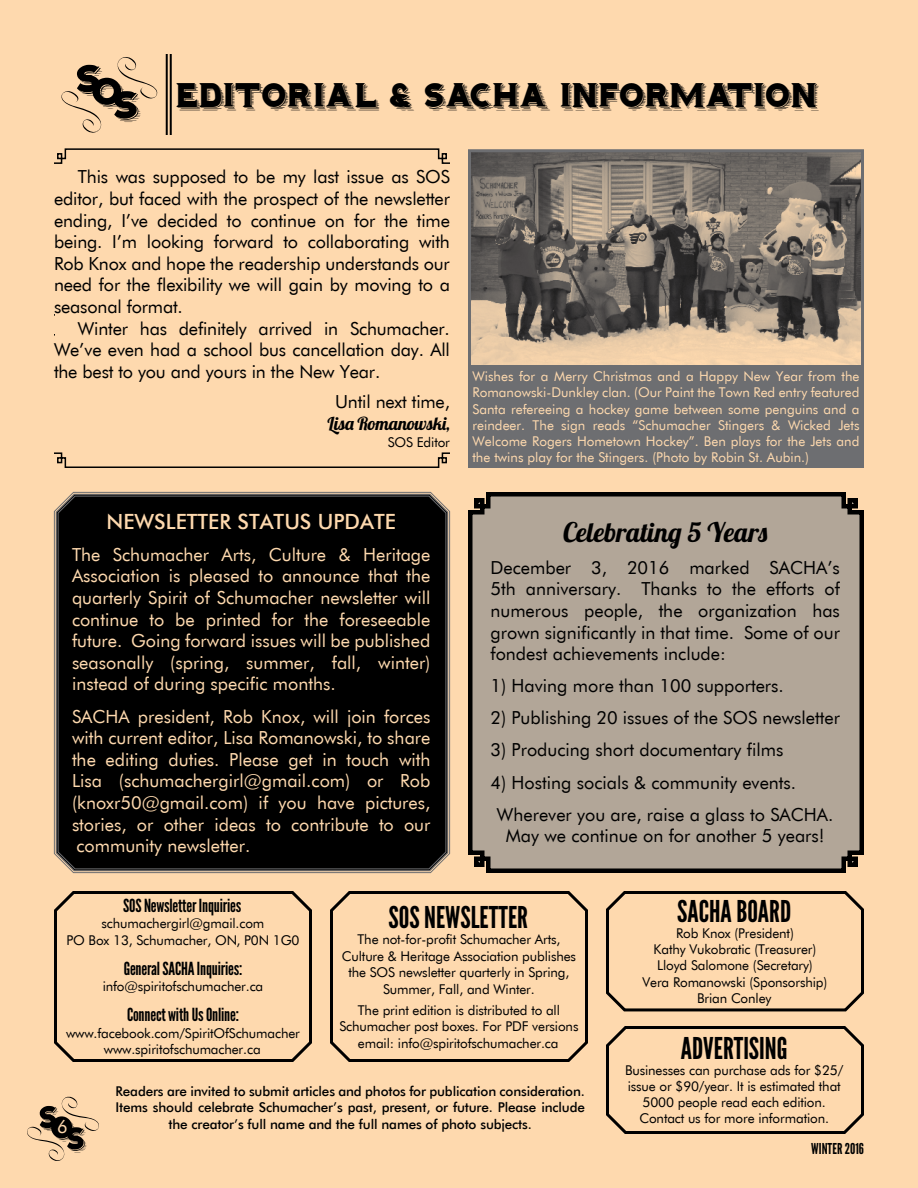
<style>
.page{position:relative;width:918px;height:1188px;background:#fed9ae}
.page>*{position:absolute;margin:0;border:0;box-sizing:border-box;transform-origin:0 0}
.t1{font:30px "League Gothic";color:#000}
.t2{font:30px "Hominis";letter-spacing:-.05em;color:#000}
.t3{font:27px "Lobster 1.4";color:#000}
.t4{font:500 21px "Futura BT";color:#fed9ae}
.t5{font:18px/21.6px "Futura BT";color:#000;text-align:justify}
.t6{font:18px/21.6px "Futura BT";color:#fed9ae;text-align:justify}
.t7{font:18px "League Gothic";letter-spacing:-.01em;color:#000}
.t8{font:18px "Lobster 1.4";letter-spacing:-.01em;color:#000}
.t9{font:15px "League Gothic";color:#000}
.t10{font:13.5px/16.5px "Futura BT";letter-spacing:-.01em;color:#000;text-align:center}
.t11{font:13.5px/16.2px "Futura BT";color:#fed9ae;text-align:justify}
.t12{font:500 13.5px/16.5px "Futura BT";letter-spacing:-.01em;color:#000;text-align:center}
</style>
<div class="page">
<svg style="left:61px;top:57px;width:97px;height:76px"></svg>
<hr style="left:170px;top:54px;width:2px;height:81px;background:#000">
<hr style="left:166px;top:54px;width:2px;height:81px;background:#000">
<svg style="left:27px;top:1096px;width:72px;height:65px"></svg>
<div style="left:53px;top:1120px;width:16px;height:14px;background:#000;border-radius:50%"></div>
<svg style="left:54px;top:148px;width:396px;height:16px"></svg>
<svg style="left:330px;top:891px;width:258px;height:171px"></svg>
<svg style="left:606px;top:1026px;width:258px;height:108px"></svg>
<svg style="left:54px;top:891px;width:258px;height:171px"></svg>
<div style="left:606px;top:891px;width:258px;height:120px;border:3px solid #000;border-radius:17px"></div>
<svg style="left:54px;top:452px;width:396px;height:16px"></svg>
<img style="left:472px;top:153px;width:388px;height:212px">
<div style="left:468px;top:149px;width:396px;height:221px;border:3px solid #6d6e71"></div>
<svg style="left:53px;top:491px;width:398px;height:383px;background:#c4ae95"></svg>
<div style="left:56px;top:493px;width:392px;height:378px;background:#000"></div>
<div style="left:468px;top:365px;width:396px;height:103px;background:#6d6e71"></div>
<div style="left:468px;top:492px;width:396px;height:381px;background:#b2a698"></div>
<h1 class="t2" style="left:176px;top:83px;width:645px">EDITORIAL &amp; SACHA INFORMATION</h1>
<p class="t5" style="left:54px;top:166px;width:398px;text-indent:24px">This was supposed to be my last issue as SOS editor, but faced with the prospect of the newsletter ending, I’ve decided to continue on for the time being. I’m looking forward to collaborating with Rob Knox and hope the readership understands our need for the flexibility we will gain by moving to a seasonal format.</p>
<p class="t5" style="left:54px;top:317px;width:397px;text-indent:24px">Winter has definitely arrived in Schumacher.<br>We’ve even had a school bus cancellation day. All the best to you and yours in the New Year.</p>
<p class="t5" style="left:335px;top:391px;width:116px">Until next time,</p>
<p class="t8" style="left:327px;top:412px;width:124px">Lisa Romanowski,</p>
<p class="t10" style="left:388px;top:433px;width:64px">SOS Editor</p>
<p class="t4" style="left:107px;top:509px;width:291px">NEWSLETTER STATUS UPDATE</p>
<p class="t6" style="left:72px;top:544px;width:360px">The Schumacher Arts, Culture &amp; Heritage Association is pleased to announce that the quarterly Spirit of Schumacher newsletter will continue to be printed for the foreseeable future. Going forward issues will be published seasonally (spring, summer, fall, winter) instead of during specific months.</p>
<p class="t6" style="left:72px;top:705px;width:360px">SACHA president, Rob Knox, will join forces with current editor, Lisa Romanowski, to share the editing duties. Please get in touch with Lisa (schumachergirl@gmail.com) or Rob (knoxr50@gmail.com) if you have pictures, stories, or other ideas to contribute to our community newsletter.</p>
<p class="t11" style="left:472px;top:368px;width:389px">Wishes for a Merry Christmas and a Happy New Year from the Romanowski-Dunkley clan. (Our Paint the Town Red entry featured Santa refereeing a hockey game between some penguins and a reindeer. The sign reads “Schumacher Stingers &amp; Wicked Jets Welcome Rogers Hometown Hockey”. Ben plays for the Jets and the twins play for the Stingers. (Photo by Robin St. Aubin.)</p>
<h2 class="t3" style="left:563px;top:515px;width:206px">Celebrating 5 Years</h2>
<p class="t5" style="left:490px;top:556px;width:351px">December 3, 2016 marked SACHA’s 5th anniversary. Thanks to the efforts of numerous people, the organization has grown significantly in that time. Some of our fondest achievements include:</p>
<p class="t5" style="left:490px;top:675px;width:295px">1) Having more than 100 supporters.</p>
<p class="t5" style="left:490px;top:707px;width:351px">2) Publishing 20 issues of the SOS newsletter</p>
<p class="t5" style="left:490px;top:739px;width:294px">3) Producing short documentary films</p>
<p class="t5" style="left:497px;top:766px;width:338px;line-height:32.1px;text-indent:-6px">4) Hosting socials &amp; community events.<br>Wherever you are, raise a glass to SACHA.</p>
<p class="t5" style="left:506px;top:825px;width:320px">May we continue on for another 5 years!</p>
<p class="t7" style="left:123px;top:895px;width:119px">SOS Newsletter Inquiries</p>
<p class="t10" style="left:66px;top:915px;width:235px">schumachergirl@gmail.com<br>PO Box 13, Schumacher, ON, P0N 1G0</p>
<p class="t7" style="left:124px;top:958px;width:120px">General SACHA Inquiries:</p>
<p class="t10" style="left:103px;top:978px;width:162px">info@spiritofschumacher.ca</p>
<p class="t7" style="left:127px;top:1005px;width:113px">Connect with Us Online:</p>
<p class="t10" style="left:66px;top:1025px;width:235px">www.facebook.com/SpiritOfSchumacher www.spiritofschumacher.ca</p>
<h1 class="t1" style="left:388px;top:900px;width:141px">SOS NEWSLETTER</h1>
<p class="t10" style="left:342px;top:931px;width:236px">The not-for-profit Schumacher Arts, Culture &amp; Heritage Association publishes the SOS newsletter quarterly in Spring, Summer, Fall, and Winter.</p>
<p class="t10" style="left:339px;top:1001px;width:241px">The print edition is distributed to all<br>Schumacher post boxes. For PDF versions email: info@spiritofschumacher.ca</p>
<p class="t6" style="left:57px;top:1115px;width:12px">6</p>
<p class="t12" style="left:116px;top:1082px;width:471px">Readers are invited to submit articles and photos for publication consideration.<br>Items should celebrate Schumacher’s past, present, or future. Please include the creator’s full name and the full names of photo subjects.</p>
<h1 class="t1" style="left:677px;top:894px;width:115px">SACHA BOARD</h1>
<p class="t10" style="left:643px;top:925px;width:186px">Rob Knox (President)<br>Kathy Vukobratic (Treasurer)<br>Lloyd Salomone (Secretary)<br>Vera Romanowski (Sponsorship)<br>Brian Conley</p>
<h1 class="t1" style="left:681px;top:1031px;width:108px">ADVERTISING</h1>
<p class="t10" style="left:625px;top:1062px;width:220px">Businesses can purchase ads for $25/ issue or $90/year. It is estimated that 5000 people read each edition.<br>Contact us for more information.</p>
<p class="t9" style="left:811px;top:1141px;width:54px">WINTER 2016</p>
</div>
